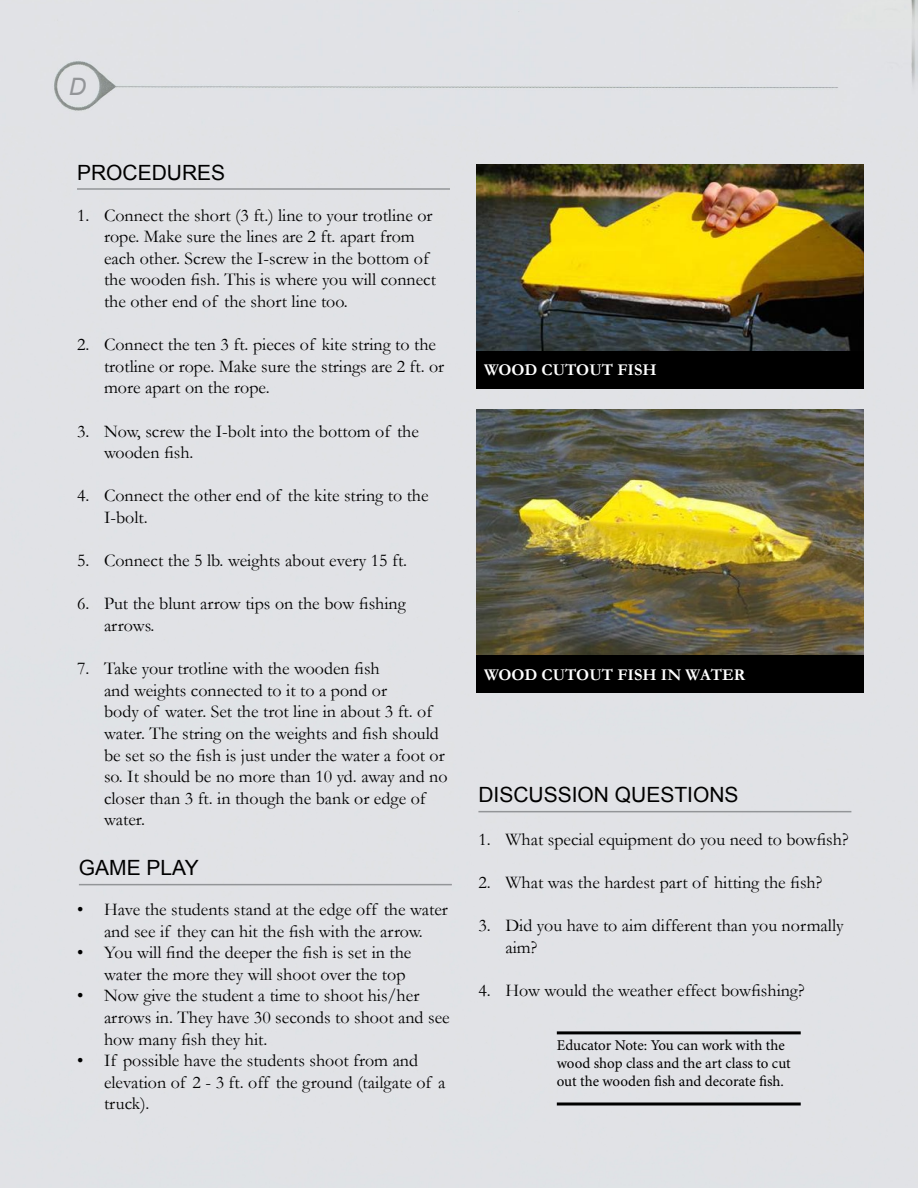
<style>
.page{position:relative;width:918px;height:1188px;background:#fff}
.page>*{position:absolute;margin:0;border:0;box-sizing:border-box;transform-origin:0 0}
.t1{font:italic 24px "Arial";color:#939598}
.t2{font:21px "Arial";color:#000}
.t3{font:18px/21.6px "Garamond";color:#000}
.t4{font:700 16.5px "Garamond";color:#fff}
.t5{font:15px/18px "Minion Pro";letter-spacing:-.005em;color:#000}
</style>
<div class="page">
<div style="left:0;top:0;width:918px;height:126px;background:#e1e2e6"></div>
<div style="left:478px;top:126px;width:440px;height:608px;background:#e1e2e6"></div>
<div style="left:0;top:126px;width:478px;height:608px;background:#e1e2e6"></div>
<img style="left:66px;top:75px;width:26px;height:24px">
<hr style="left:77px;top:188px;width:373px;height:2px;background:#939598">
<hr style="left:79px;top:884px;width:373px;height:1px;background:#939598">
<hr style="left:557px;top:1031px;width:244px;height:3px;background:#000">
<svg style="left:557px;top:1102px;width:244px;height:4px"></svg>
<hr style="left:478px;top:811px;width:373px;height:1px;background:#939598">
<img style="left:477px;top:165px;width:387px;height:186px">
<div style="left:477px;top:351px;width:387px;height:38px;background:#000"></div>
<img style="left:477px;top:409px;width:387px;height:246px">
<div style="left:477px;top:655px;width:387px;height:38px;background:#000"></div>
<h1 class="t1" style="left:69px;top:71px;width:19px">D</h1>
<p class="t2" style="left:77px;top:159px;width:150px">PROCEDURES</p>
<p class="t3" style="left:104px;top:204px;width:333px;text-indent:-27px">1. Connect the short (3 ft.) line to your trotline or rope. Make sure the lines are 2 ft. apart from each other. Screw the I-screw in the bottom of the wooden fish. This is where you will connect the other end of the short line too.</p>
<p class="t3" style="left:104px;top:333px;width:342px;text-indent:-27px">2. Connect the ten 3 ft. pieces of kite string to the trotline or rope. Make sure the strings are 2 ft. or more apart on the rope.</p>
<p class="t3" style="left:104px;top:420px;width:316px;text-indent:-27px">3. Now, screw the I-bolt into the bottom of the wooden fish.</p>
<p class="t3" style="left:104px;top:484px;width:326px;text-indent:-27px">4. Connect the other end of the kite string to the<br>I-bolt.</p>
<p class="t3" style="left:77px;top:549px;width:332px">5. Connect the 5 lb. weights about every 15 ft.</p>
<p class="t3" style="left:104px;top:592px;width:303px;text-indent:-27px">6. Put the blunt arrow tips on the bow fishing arrows.</p>
<p class="t3" style="left:104px;top:657px;width:345px;text-indent:-27px">7. Take your trotline with the wooden fish<br>and weights connected to it to a pond or<br>body of water. Set the trot line in about 3 ft. of water. The string on the weights and fish should be set so the fish is just under the water a foot or so. It should be no more than 10 yd. away and no closer than 3 ft. in though the bank or edge of water.</p>
<p class="t2" style="left:79px;top:854px;width:121px">GAME PLAY</p>
<p class="t3" style="left:77px;top:898px;width:372px;text-align:center">• Have the students stand at the edge off the water and see if they can hit the fish with the arrow.</p>
<p class="t3" style="left:104px;top:941px;width:309px;text-indent:-27px">• You will find the deeper the fish is set in the water the more they will shoot over the top</p>
<p class="t3" style="left:104px;top:984px;width:347px;text-indent:-27px">• Now give the student a time to shoot his/her arrows in. They have 30 seconds to shoot and see how many fish they hit.</p>
<p class="t3" style="left:104px;top:1049px;width:343px;text-indent:-27px">• If possible have the students shoot from and elevation of 2 - 3 ft. off the ground (tailgate of a truck).</p>
<p class="t4" style="left:484px;top:359px;width:174px">WOOD CUTOUT FISH</p>
<p class="t4" style="left:484px;top:663px;width:263px">WOOD CUTOUT FISH IN WATER</p>
<p class="t2" style="left:478px;top:781px;width:262px">DISCUSSION QUESTIONS</p>
<p class="t3" style="left:478px;top:828px;width:372px">1. What special equipment do you need to bowfish?</p>
<p class="t3" style="left:478px;top:871px;width:345px">2. What was the hardest part of hitting the fish?</p>
<p class="t3" style="left:505px;top:914px;width:340px;text-indent:-27px">3. Did you have to aim different than you normally aim?</p>
<p class="t3" style="left:478px;top:979px;width:328px">4. How would the weather effect bowfishing?</p>
<p class="t5" style="left:557px;top:1036px;width:235px">Educator Note: You can work with the wood shop class and the art class to cut out the wooden fish and decorate fish.</p>
</div>
